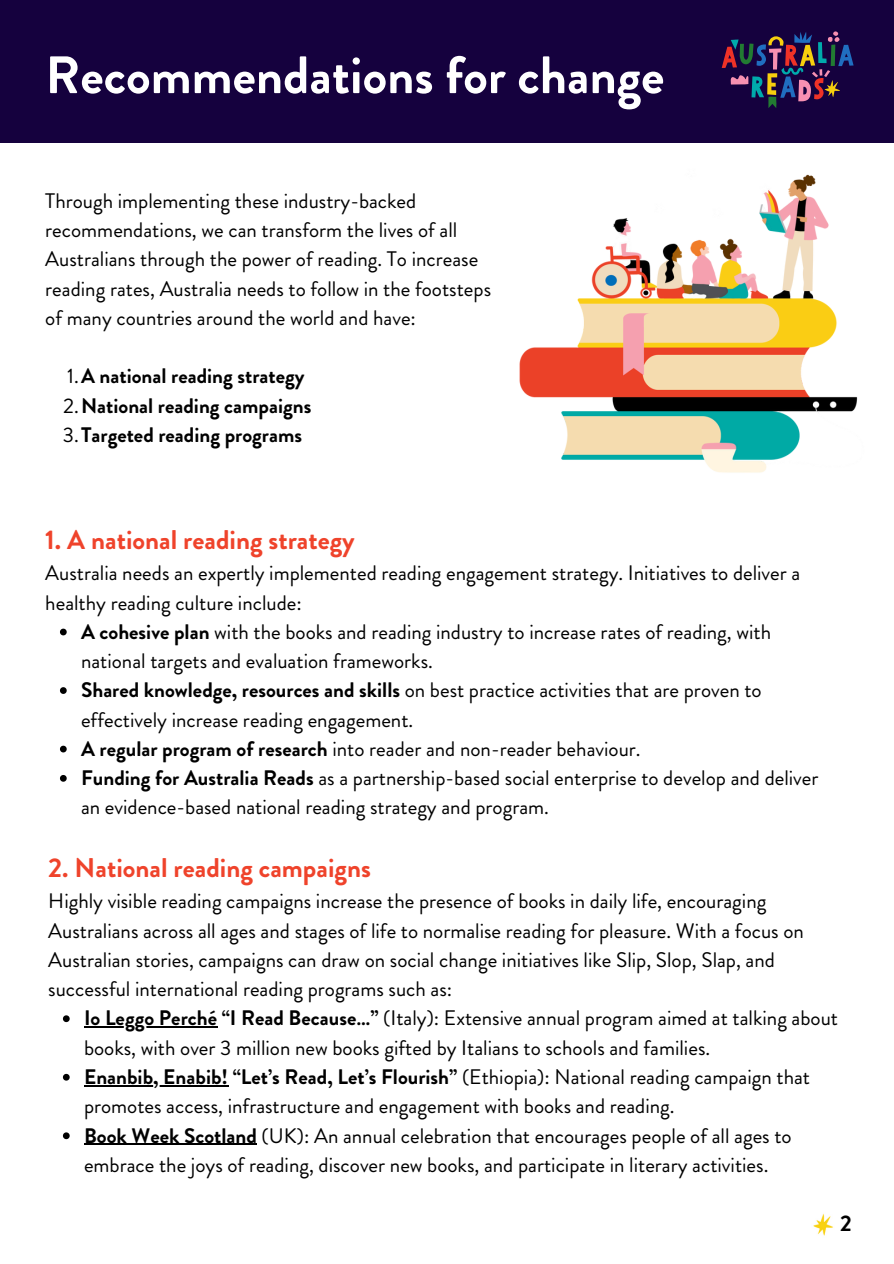
<style>
.page{position:relative;width:894px;height:1264px;background:#fff}
.page>*{position:absolute;margin:0;border:0;box-sizing:border-box;transform-origin:0 0}
.t1{font:700 52.5px "Brandon Grotesque";color:#fff}
.t2{font:700 27px "Brandon Grotesque";color:#ef432b}
.t3{font:700 22.5px "Brandon Grotesque";color:#000}
.t4{font:21px/29.2px "Brandon Grotesque";color:#000}
.t5{font:700 21px "Brandon Grotesque";color:#000}
.s1{font-weight:400}
.s2{font-weight:700}
</style>
<div class="page">
<div style="left:0;top:0;width:893px;height:143px;background:#15013e"></div>
<svg style="left:721px;top:31px;width:132px;height:77px"></svg>
<img style="left:519px;top:174px;width:339px;height:299px">
<svg style="left:63px;top:1015px;width:7px;height:7px"></svg>
<hr style="left:84px;top:1026px;width:133px;height:1px;background:#000">
<svg style="left:63px;top:1073px;width:7px;height:7px"></svg>
<hr style="left:84px;top:1085px;width:144px;height:1px;background:#000">
<svg style="left:63px;top:1132px;width:7px;height:7px"></svg>
<hr style="left:84px;top:1143px;width:173px;height:1px;background:#000">
<svg style="left:60px;top:628px;width:7px;height:7px"></svg>
<svg style="left:60px;top:687px;width:7px;height:7px"></svg>
<svg style="left:60px;top:745px;width:7px;height:7px"></svg>
<svg style="left:60px;top:775px;width:7px;height:6px"></svg>
<img style="left:813px;top:1213px;width:21px;height:23px">
<h1 class="t1" style="left:45px;top:38px;width:620px">Recommendations for change</h1>
<p class="t4" style="left:45px;top:186px;width:447px">Through implementing these industry-backed recommendations, we can transform the lives of all Australians through the power of reading. To increase reading rates, Australia needs to follow in the footsteps of many countries around the world and have:</p>
<p class="t5" style="left:67px;top:361px;width:239px"><span class="s1">1.</span>A national reading strategy</p>
<p class="t5" style="left:63px;top:390px;width:249px"><span class="s1">2.</span>National reading campaigns</p>
<p class="t5" style="left:63px;top:420px;width:240px"><span class="s1">3.</span>Targeted reading programs</p>
<p class="t2" style="left:45px;top:520px;width:311px">1. A national reading strategy</p>
<p class="t4" style="left:45px;top:558px;width:756px">Australia needs an expertly implemented reading engagement strategy. Initiatives to deliver a healthy reading culture include:</p>
<p class="t4" style="left:81px;top:617px;width:691px"><span class="s2">A cohesive plan</span> with the books and reading industry to increase rates of reading, with national targets and evaluation frameworks.</p>
<p class="t4" style="left:81px;top:675px;width:682px"><span class="s2">Shared knowledge, resources and skills</span> on best practice activities that are proven to effectively increase reading engagement.</p>
<p class="t4" style="left:81px;top:734px;width:561px"><span class="s2">A regular program of research</span> into reader and non-reader behaviour.</p>
<p class="t4" style="left:81px;top:763px;width:738px"><span class="s2">Funding for Australia Reads</span> as a partnership-based social enterprise to develop and deliver an evidence-based national reading strategy and program.</p>
<p class="t2" style="left:48px;top:848px;width:324px">2. National reading campaigns</p>
<p class="t4" style="left:48px;top:886px;width:757px">Highly visible reading campaigns increase the presence of books in daily life, encouraging Australians across all ages and stages of life to normalise reading for pleasure. With a focus on Australian stories, campaigns can draw on social change initiatives like Slip, Slop, Slap, and successful international reading programs such as:</p>
<p class="t4" style="left:84px;top:1003px;width:755px"><span class="s2">Io Leggo Perché “I Read Because…”</span> (Italy): Extensive annual program aimed at talking about books, with over 3 million new books gifted by Italians to schools and families.</p>
<p class="t4" style="left:84px;top:1062px;width:727px"><span class="s2">Enanbib, Enabib! “Let’s Read, Let’s Flourish”</span> (Ethiopia): National reading campaign that promotes access, infrastructure and engagement with books and reading.</p>
<p class="t4" style="left:84px;top:1120px;width:709px"><span class="s2">Book Week Scotland</span> (UK): An annual celebration that encourages people of all ages to embrace the joys of reading, discover new books, and participate in literary activities.</p>
<p class="t3" style="left:840px;top:1207px;width:13px">2</p>
</div>
